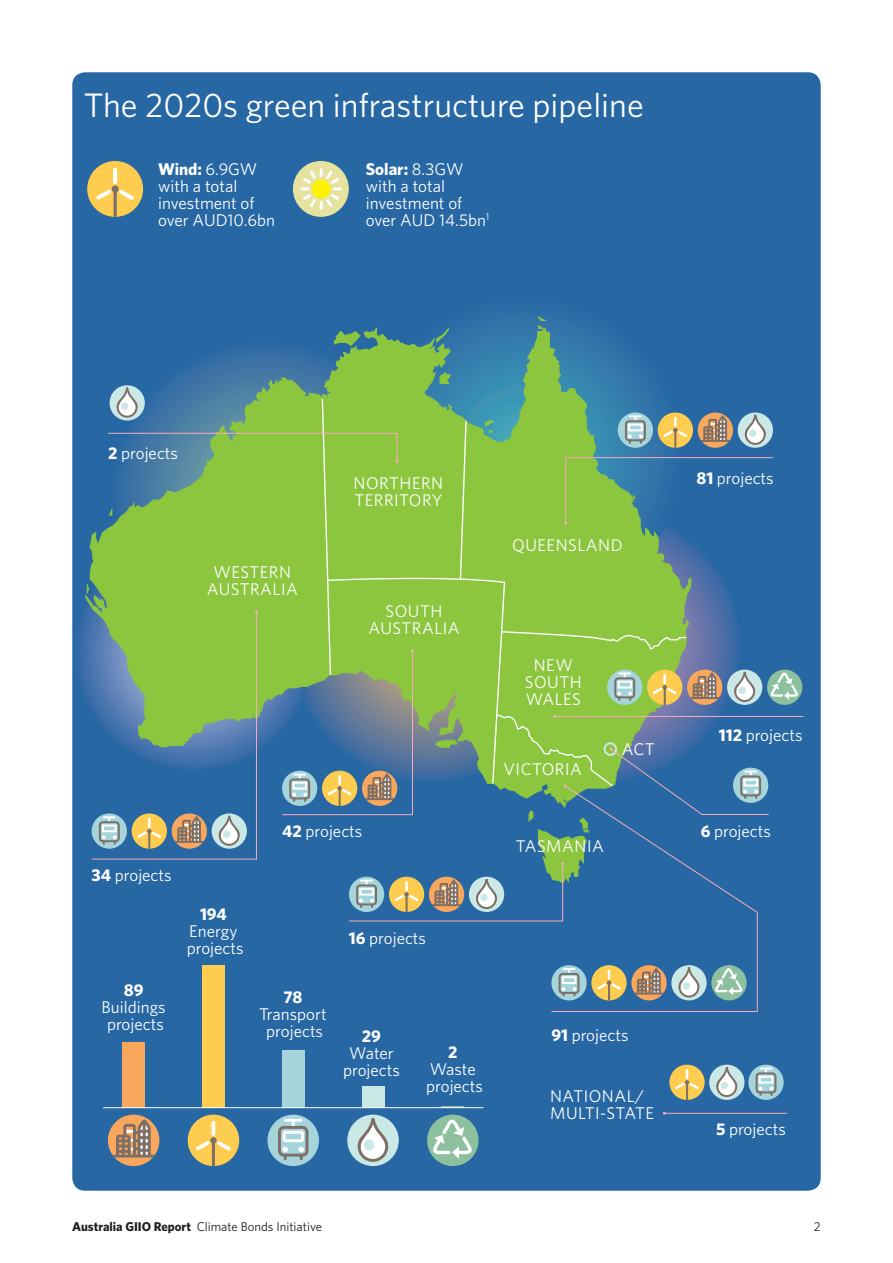
<style>
.page{position:relative;width:893px;height:1263px;background:#fff}
.page>*{position:absolute;margin:0;border:0;box-sizing:border-box;transform-origin:0 0}
.A_Head{font:34.05px "Whitney";color:#fff}
.B_Head{font:16.95px/17px "Whitney";color:#fff;text-align:center}
.B_Head-2{font:16.95px/17px "Whitney";letter-spacing:.03em;color:#fff;text-align:center}
.t1{font:12.75px "Whitney";color:#231f20}
.s1{font-weight:700}
</style>
<div class="page">
<div style="left:72px;top:72px;width:749px;height:1119px;background:#2767a4;border-radius:13px"></div>
<div style="left:366px;top:295px;width:317px;height:317px;background:#2a6da7;border-radius:159px"></div>
<svg style="left:86px;top:327px;width:532px;height:368px"></svg>
<svg style="left:334px;top:331px;width:26px;height:15px"></svg>
<svg style="left:436px;top:327px;width:15px;height:16px"></svg>
<svg style="left:538px;top:317px;width:8px;height:12px"></svg>
<hr style="left:664px;top:1113px;width:123px;height:1px;background:#f7acbb">
<hr style="left:555px;top:716px;width:248px;height:1px;background:#f7acbb">
<svg style="left:551px;top:922px;width:207px;height:90px"></svg>
<div style="left:122px;top:1042px;width:23px;height:66px;background:#f9a75d"></div>
<div style="left:202px;top:965px;width:23px;height:143px;background:#fecc4e"></div>
<div style="left:282px;top:1050px;width:22px;height:58px;background:#a5d4db"></div>
<div style="left:362px;top:1086px;width:22px;height:22px;background:#c9e8e6"></div>
<hr style="left:442px;top:1106px;width:22px;height:2px;background:#8dc09f">
<div style="left:108px;top:1114px;width:51px;height:52px;background:#f9a75d;border-radius:50%"></div>
<svg style="left:112px;top:1117px;width:43px;height:42px"></svg>
<div style="left:631px;top:965px;width:36px;height:35px;background:#f9a75d;border-radius:50%"></div>
<svg style="left:634px;top:966px;width:30px;height:29px"></svg>
<div style="left:188px;top:1114px;width:51px;height:52px;background:#fecc4e;border-radius:50%"></div>
<hr style="left:212px;top:1140px;width:3px;height:26px;background:#7d6e66">
<svg style="left:193px;top:1123px;width:41px;height:28px"></svg>
<div style="left:669px;top:1065px;width:36px;height:35px;background:#fecc4e;border-radius:50%"></div>
<svg style="left:673px;top:1070px;width:28px;height:30px"></svg>
<svg style="left:591px;top:965px;width:36px;height:35px"></svg>
<svg style="left:595px;top:971px;width:28px;height:29px"></svg>
<div style="left:87px;top:161px;width:56px;height:56px;background:#fecc4e;border-radius:50%"></div>
<hr style="left:114px;top:189px;width:3px;height:28px;background:#7d6e66">
<svg style="left:96px;top:186px;width:38px;height:17px"></svg>
<svg style="left:113px;top:170px;width:4px;height:12px"></svg>
<svg style="left:267px;top:1114px;width:52px;height:52px"></svg>
<hr style="left:285px;top:1119px;width:16px;height:3px;background:#fff">
<svg style="left:292px;top:1122px;width:3px;height:4px"></svg>
<div style="left:278px;top:1126px;width:30px;height:30px;border:3px solid #7d6e66;border-radius:5px"></div>
<svg style="left:282px;top:1147px;width:6px;height:12px"></svg>
<svg style="left:298px;top:1147px;width:6px;height:12px"></svg>
<div style="left:283px;top:1131px;width:21px;height:11px;border:3px solid #fff;border-radius:2px"></div>
<svg style="left:748px;top:1065px;width:36px;height:35px"></svg>
<div style="left:756px;top:1072px;width:20px;height:21px;border:2px solid #7d6e66;border-radius:3px"></div>
<svg style="left:758px;top:1067px;width:16px;height:28px"></svg>
<svg style="left:551px;top:965px;width:36px;height:35px"></svg>
<div style="left:559px;top:973px;width:20px;height:21px;border:2px solid #7d6e66;border-radius:3px"></div>
<svg style="left:561px;top:968px;width:16px;height:27px"></svg>
<div style="left:347px;top:1114px;width:52px;height:52px;background:#c9e8e6;border-radius:50%"></div>
<svg style="left:359px;top:1133px;width:28px;height:27px"></svg>
<div style="left:358px;top:1131px;width:30px;height:31px;border:3px solid #7d6e66;border-radius:50%"></div>
<svg style="left:356px;top:1116px;width:34px;height:33px"></svg>
<div style="left:364px;top:1139px;width:11px;height:11px;background:#c9e8e6;border-radius:50%"></div>
<div style="left:709px;top:1065px;width:35px;height:35px;background:#c9e8e6;border-radius:50%"></div>
<svg style="left:717px;top:1077px;width:19px;height:19px"></svg>
<div style="left:716px;top:1076px;width:21px;height:21px;border:2px solid #7d6e66;border-radius:50%"></div>
<svg style="left:715px;top:1066px;width:23px;height:22px"></svg>
<div style="left:720px;top:1082px;width:8px;height:7px;background:#c9e8e6;border-radius:50%"></div>
<div style="left:671px;top:965px;width:36px;height:35px;background:#c9e8e6;border-radius:50%"></div>
<div style="left:679px;top:978px;width:19px;height:18px;background:#fff;border-radius:50%"></div>
<div style="left:678px;top:977px;width:21px;height:20px;border:2px solid #7d6e66;border-radius:50%"></div>
<svg style="left:678px;top:966px;width:22px;height:23px"></svg>
<div style="left:683px;top:982px;width:7px;height:8px;background:#c9e8e6;border-radius:50%"></div>
<div style="left:427px;top:1114px;width:52px;height:52px;background:#8dc09f;border-radius:50%"></div>
<svg style="left:432px;top:1118px;width:40px;height:42px"></svg>
<div style="left:767px;top:670px;width:35px;height:35px;background:#8dc09f;border-radius:50%"></div>
<svg style="left:87px;top:372px;width:711px;height:550px"></svg>
<div style="left:711px;top:965px;width:36px;height:35px;background:#8dc09f;border-radius:50%"></div>
<svg style="left:714px;top:968px;width:28px;height:29px"></svg>
<hr style="left:103px;top:1107px;width:380px;height:1px;background:#fff">
<div style="left:293px;top:161px;width:56px;height:56px;background:#e6e3a0;border-radius:50%"></div>
<svg style="left:301px;top:168px;width:41px;height:41px"></svg>
<p class="A_Head" style="left:84px;top:82px;width:561px">The 2020s green infrastructure pipeline</p>
<p class="B_Head" style="left:158px;top:160px;width:118px;text-align:left"><span class="s1">Wind:</span> 6.9GW with a total investment of over AUD10.6bn</p>
<p class="B_Head" style="left:366px;top:160px;width:125px;text-align:left"><span class="s1">Solar:</span> 8.3GW with a total investment of over AUD 14.5bn<sup>1</sup></p>
<p class="B_Head" style="left:108px;top:444px;width:71px"><span class="s1">2</span> projects</p>
<p class="B_Head-2" style="left:207px;top:563px;width:93px">WESTERN<br>AUSTRALIA</p>
<p class="B_Head-2" style="left:354px;top:474px;width:91px;text-align:left">NORTHERN<br>TERRITORY</p>
<p class="B_Head-2" style="left:368px;top:602px;width:93px">SOUTH<br>AUSTRALIA</p>
<p class="B_Head" style="left:92px;top:866px;width:82px"><span class="s1">34</span> projects</p>
<p class="B_Head" style="left:102px;top:982px;width:66px"><span class="s1">89<br></span>Buildings projects</p>
<p class="B_Head" style="left:282px;top:822px;width:82px"><span class="s1">42</span> projects</p>
<p class="B_Head" style="left:187px;top:905px;width:58px"><span class="s1">194<br></span>Energy projects</p>
<p class="B_Head" style="left:259px;top:988px;width:69px"><span class="s1">78<br></span>Transport projects</p>
<p class="B_Head" style="left:349px;top:929px;width:79px"><span class="s1">16</span> projects</p>
<p class="B_Head" style="left:343px;top:1027px;width:58px"><span class="s1">29<br></span>Water projects</p>
<p class="B_Head" style="left:426px;top:1043px;width:58px"><span class="s1">2<br></span>Waste projects</p>
<p class="B_Head-2" style="left:512px;top:536px;width:112px">QUEENSLAND</p>
<p class="B_Head-2" style="left:525px;top:656px;width:58px">NEW<br>SOUTH<br>WALES</p>
<p class="B_Head-2" style="left:503px;top:760px;width:80px">VICTORIA</p>
<p class="B_Head" style="left:622px;top:740px;width:35px">ACT</p>
<p class="B_Head-2" style="left:516px;top:837px;width:89px">TASMANIA</p>
<p class="B_Head" style="left:551px;top:1026px;width:79px"><span class="s1">91</span> projects</p>
<p class="B_Head-2" style="left:550px;top:1087px;width:105px;text-align:left">NATIONAL/<br>MULTI-STATE</p>
<p class="B_Head" style="left:696px;top:469px;width:79px"><span class="s1">81</span> projects</p>
<p class="B_Head" style="left:719px;top:726px;width:85px"><span class="s1">112</span> projects</p>
<p class="B_Head" style="left:701px;top:822px;width:72px"><span class="s1">6</span> projects</p>
<p class="B_Head" style="left:716px;top:1120px;width:71px"><span class="s1">5</span> projects</p>
<p class="t1" style="left:72px;top:1218px;width:251px"><span class="s1">Australia GIIO Report</span> Climate Bonds Initiative</p>
<p class="t1" style="left:814px;top:1218px;width:8px">2</p>
</div>
